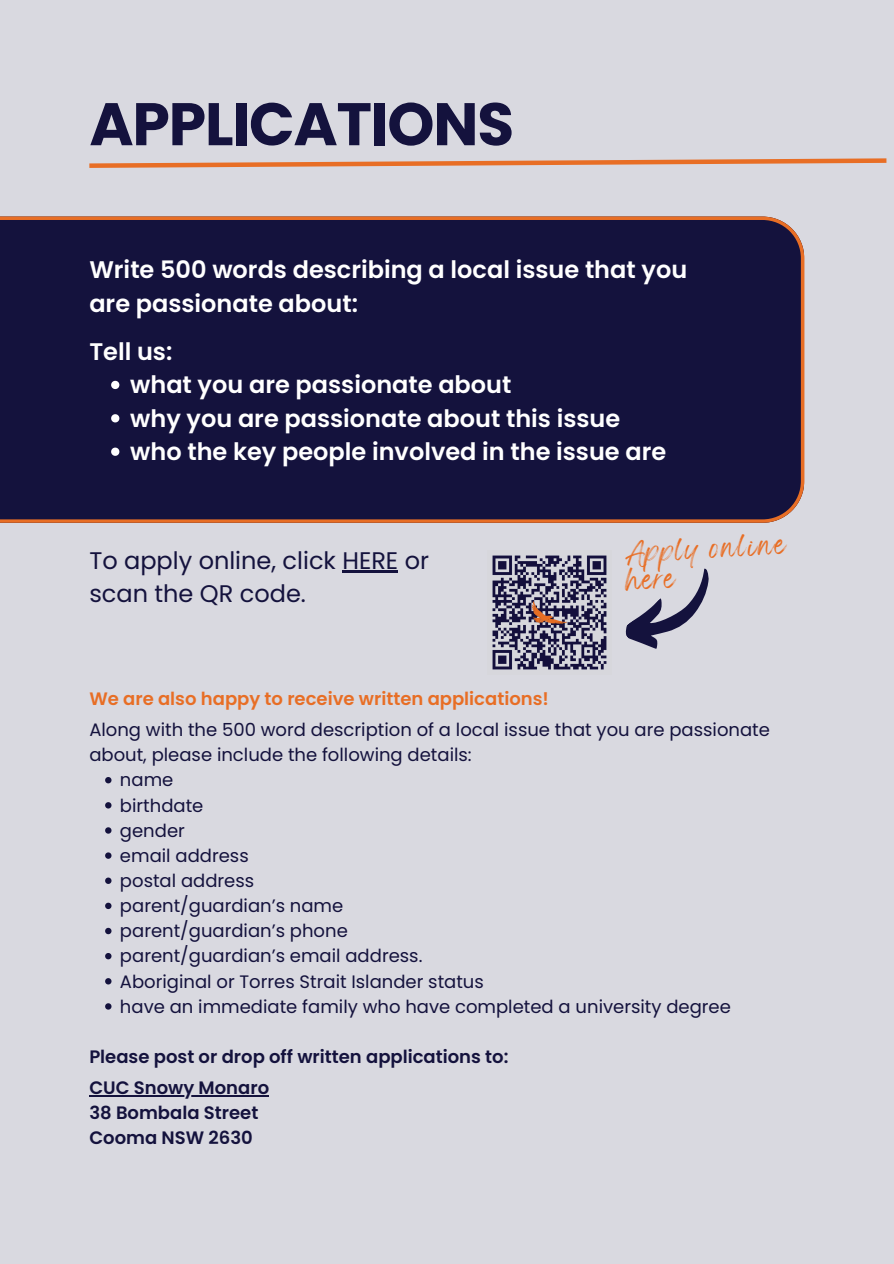
<style>
.page{position:relative;width:894px;height:1264px;background:#fff}
.page>*{position:absolute;margin:0;border:0;box-sizing:border-box;transform-origin:0 0}
.t1{font:700 60px "Poppins";letter-spacing:-.02em;color:#14123d}
.t2{font:600 24px/33.5px "Poppins";color:#fff}
.t3{font:24px/33.5px "Poppins";color:#14123d}
.t4{font:18px/25.2px "Poppins";color:#14123d}
.t5{font:600 18px/25.2px "Poppins";color:#14123d}
.t6{font:600 18px "Poppins";color:#e86e25}
.t7{font:16.8px "Wonderful Branding";color:#e86e25}
</style>
<div class="page">
<div style="left:0;top:0;width:893px;height:1263px;background:#d9d9e0"></div>
<svg style="left:89px;top:158px;width:798px;height:10px"></svg>
<div style="left:0;top:217px;width:803px;height:306px;background:#14123d"></div>
<img style="left:492px;top:555px;width:115px;height:115px">
<svg style="left:111px;top:381px;width:8px;height:8px"></svg>
<svg style="left:111px;top:414px;width:8px;height:8px"></svg>
<svg style="left:111px;top:447px;width:8px;height:9px"></svg>
<hr style="left:342px;top:570px;width:56px;height:2px;background:#14123d">
<svg style="left:105px;top:777px;width:6px;height:6px"></svg>
<svg style="left:105px;top:802px;width:6px;height:6px"></svg>
<svg style="left:105px;top:827px;width:6px;height:6px"></svg>
<svg style="left:105px;top:852px;width:6px;height:6px"></svg>
<svg style="left:105px;top:877px;width:6px;height:7px"></svg>
<svg style="left:105px;top:902px;width:6px;height:7px"></svg>
<svg style="left:105px;top:927px;width:6px;height:7px"></svg>
<svg style="left:105px;top:953px;width:6px;height:6px"></svg>
<svg style="left:105px;top:978px;width:6px;height:6px"></svg>
<svg style="left:105px;top:1003px;width:6px;height:6px"></svg>
<hr style="left:89px;top:1095px;width:180px;height:1px;background:#14123d">
<svg style="left:625px;top:568px;width:84px;height:81px"></svg>
<h1 class="t1" style="left:89px;top:82px;width:426px">APPLICATIONS</h1>
<p class="t2" style="left:89px;top:253px;width:599px">Write 500 words describing a local issue that you are passionate about:</p>
<h2 class="t2" style="left:89px;top:335px;width:84px">Tell us:</h2>
<h2 class="t2" style="left:130px;top:368px;width:382px">what you are passionate about</h2>
<p class="t2" style="left:130px;top:401px;width:491px">why you are passionate about this issue</p>
<p class="t2" style="left:130px;top:435px;width:537px">who the key people involved in the issue are</p>
<p class="t3" style="left:89px;top:543px;width:341px">To apply online, click HERE or scan the QR code.</p>
<h4 class="t7" style="left:624px;top:549px;width:164px;rotate:-3deg">Apply online</h4>
<p class="t7" style="left:626px;top:576px;width:52px;rotate:-3deg">here</p>
<h3 class="t6" style="left:89px;top:686px;width:461px">We are also happy to receive written applications!</h3>
<h4 class="t4" style="left:89px;top:717px;width:682px">Along with the 500 word description of a local issue that you are passionate about, please include the following details:</h4>
<p class="t4" style="left:120px;top:767px;width:55px">name</p>
<p class="t4" style="left:120px;top:792px;width:85px">birthdate</p>
<p class="t4" style="left:120px;top:817px;width:66px">gender</p>
<p class="t4" style="left:120px;top:842px;width:130px">email address</p>
<p class="t4" style="left:120px;top:868px;width:136px">postal address</p>
<p class="t4" style="left:120px;top:893px;width:225px">parent/guardian’s name</p>
<p class="t4" style="left:120px;top:918px;width:229px">parent/guardian’s phone</p>
<p class="t4" style="left:120px;top:943px;width:304px">parent/guardian’s email address.</p>
<p class="t4" style="left:120px;top:968px;width:365px">Aboriginal or Torres Strait Islander status</p>
<p class="t4" style="left:120px;top:993px;width:612px">have an immediate family who have completed a university degree</p>
<p class="t5" style="left:89px;top:1043px;width:420px">Please post or drop off written applications to:</p>
<h4 class="t5" style="left:89px;top:1075px;width:181px">CUC Snowy Monaro<br>38 Bombala Street<br>Cooma NSW 2630</h4>
</div>
